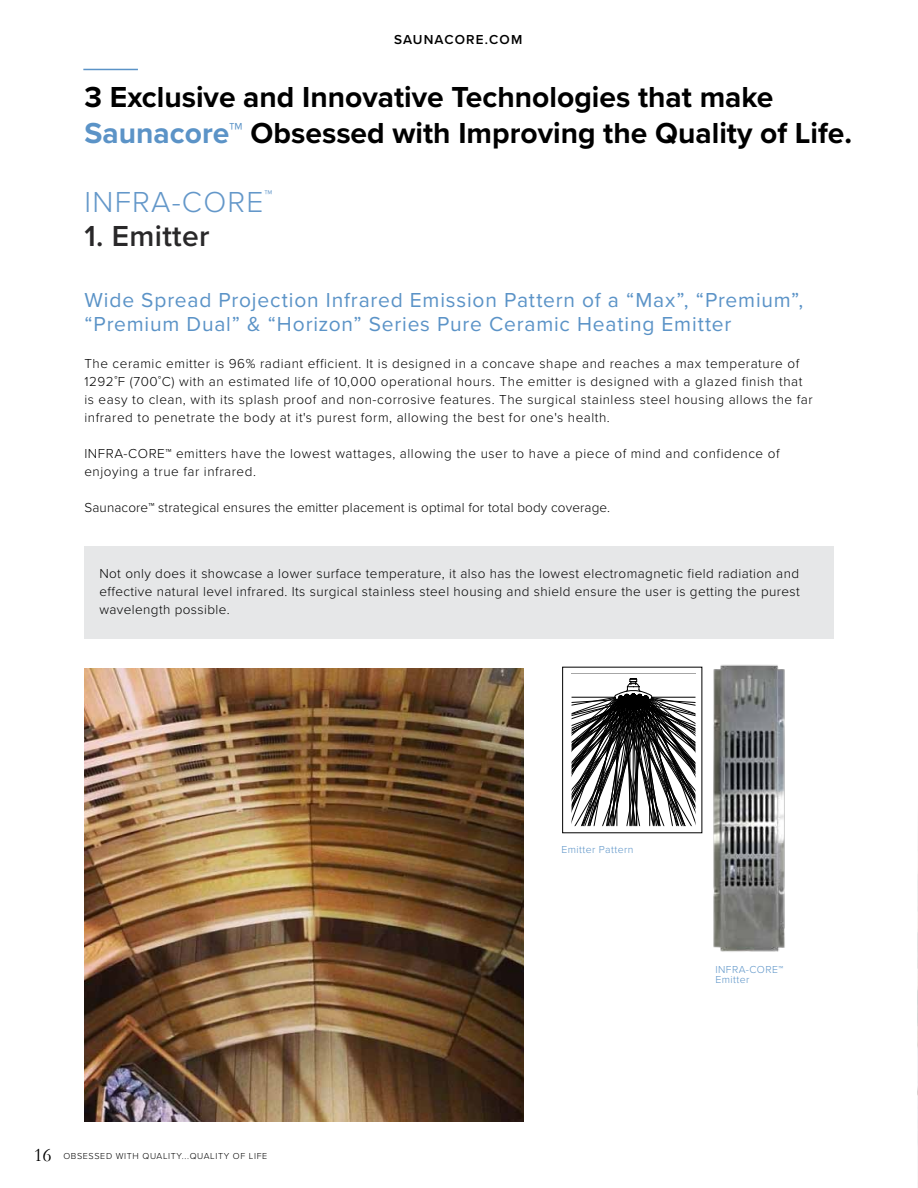
<style>
.page{position:relative;width:918px;height:1188px;background:#fff}
.page>*{position:absolute;margin:0;border:0;box-sizing:border-box;transform-origin:0 0}
.t1{font:700 30px/36px "Proxima Nova";color:#000}
.t2{font:300 30px "Proxima Nova";letter-spacing:.04em;color:#6397c9}
.t3{font:600 30px "Proxima Nova";letter-spacing:.01em;color:#292829}
.t4{font:21px/24px "Proxima Nova";letter-spacing:.04em;color:#5b93c7}
.t5{font:300 13.5px/18px "Proxima Nova";letter-spacing:.04em;color:#000}
.t6{font:300 13.5px "Proxima Nova";letter-spacing:.01em;color:#000}
.t7{font:600 13.5px "Proxima Nova";letter-spacing:.085em;color:#000}
.t8{font:300 10.5px/10.1px "Proxima Nova";letter-spacing:.04em;color:#5b93c7}
.t9{font:300 9px "Proxima Nova";letter-spacing:.07em;color:#000}
.s1{color:#5b93c7}
.s2{font-family:"Garamond";font-weight:400;font-size:19.5px}
</style>
<div class="page">
<img style="left:917px;top:871px;width:1px;height:317px">
<img style="left:687px;top:664px;width:98px;height:288px">
<div style="left:563px;top:667px;width:139px;height:166px;background:#fff"></div>
<svg style="left:573px;top:678px;width:121px;height:146px"></svg>
<div style="left:571px;top:674px;width:125px;height:152px;border:1px solid #fff"></div>
<div style="left:84px;top:546px;width:749px;height:93px;background:#e6e7e8"></div>
<img style="left:84px;top:668px;width:440px;height:453px">
<hr style="left:83px;top:69px;width:55px;height:1px;background:#5b93c7">
<p class="t7" style="left:394px;top:30px;width:130px">SAUNACORE.COM</p>
<h1 class="t1" style="left:85px;top:79px;width:769px">3 Exclusive and Innovative Technologies that make<br><span class="s1">Saunacore™</span> Obsessed with Improving the Quality of Life.</h1>
<h1 class="t2" style="left:85px;top:180px;width:189px">INFRA-CORE<sup>™</sup></h1>
<h1 class="t3" style="left:85px;top:214px;width:126px">1. Emitter</h1>
<h2 class="t4" style="left:84px;top:287px;width:721px">Wide Spread Projection Infrared Emission Pattern of a “Max”, “Premium”, “Premium Dual” &amp; “Horizon” Series Pure Ceramic Heating Emitter</h2>
<p class="t5" style="left:84px;top:354px;width:730px">The ceramic emitter is 96% radiant efficient. It is designed in a concave shape and reaches a max temperature of 1292˚F (700˚C) with an estimated life of 10,000 operational hours. The emitter is designed with a glazed finish that is easy to clean, with its splash proof and non-corrosive features. The surgical stainless steel housing allows the far infrared to penetrate the body at it's purest form, allowing the best for one's health.</p>
<p class="t5" style="left:84px;top:444px;width:697px">INFRA-CORE™ emitters have the lowest wattages, allowing the user to have a piece of mind and confidence of enjoying a true far infrared.</p>
<p class="t6" style="left:84px;top:497px;width:527px">Saunacore™ strategical ensures the emitter placement is optimal for total body coverage.</p>
<p class="t5" style="left:99px;top:564px;width:702px;text-align:justify">Not only does it showcase a lower surface temperature, it also has the lowest electromagnetic field radiation and effective natural level infrared. Its surgical stainless steel housing and shield ensure the user is getting the purest wavelength possible.</p>
<p class="t9" style="left:34px;top:1149px;width:235px"><span class="s2">16</span> OBSESSED WITH QUALITY...QUALITY OF LIFE</p>
<p class="t8" style="left:561px;top:844px;width:74px">Emitter Pattern</p>
<p class="t8" style="left:715px;top:964px;width:69px">INFRA-CORE™<br>Emitter</p>
</div>
